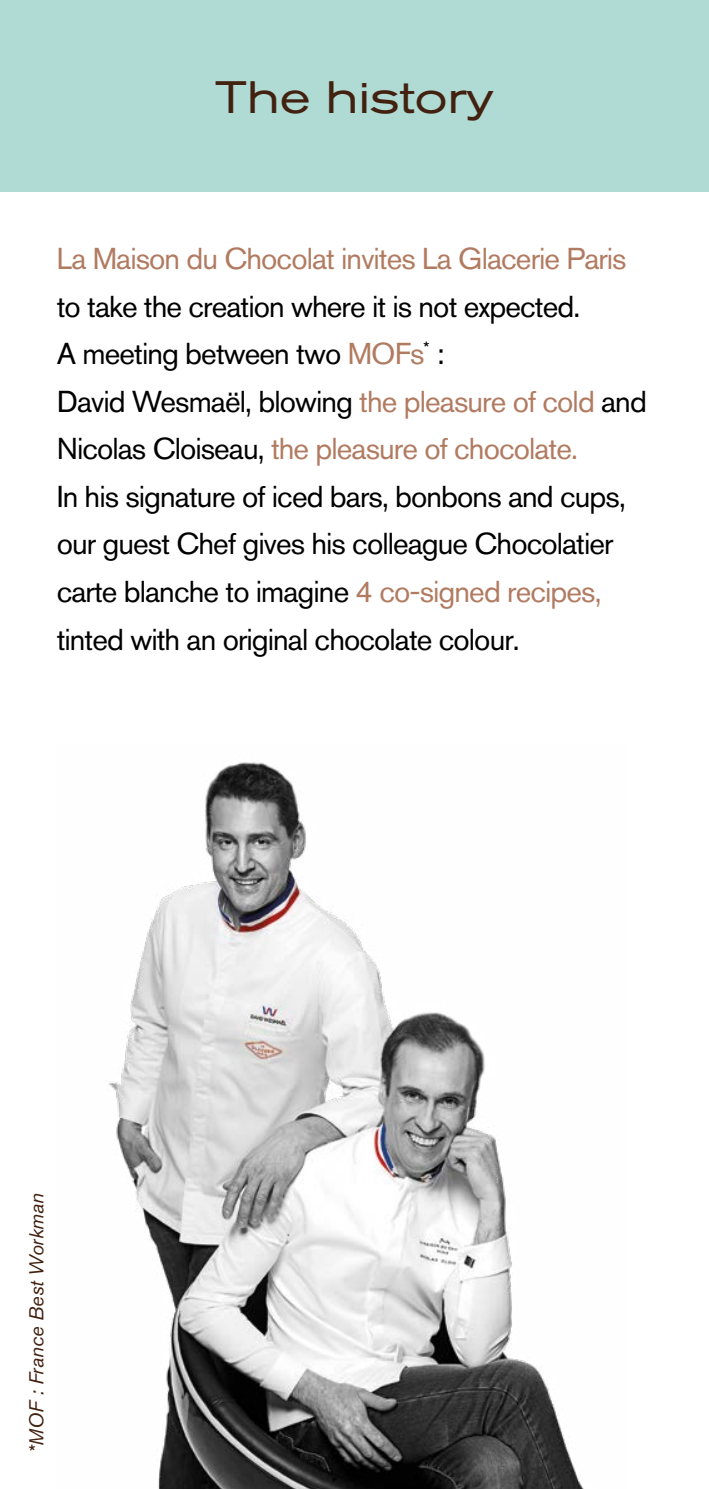
<style>
.page{position:relative;width:709px;height:1489px;background:#fff}
.page>*{position:absolute;margin:0;border:0;box-sizing:border-box;transform-origin:0 0}
.t1{font:expanded 45px "Akzidenz Grotesk BQ";color:#422110}
.t2{font:30px/47.5px "Akzidenz Grotesk BQ";letter-spacing:-.03em;color:#000}
.t3{font:30px "Akzidenz Grotesk BQ";letter-spacing:-.03em;color:#b17b61}
.t4{font:italic 20px "Akzidenz Grotesk Std";color:#422110}
.s1{color:#b17b61}
</style>
<div class="page">
<div style="left:0;top:0;width:709px;height:191px;background:#b0dbd4"></div>
<img style="left:109px;top:762px;width:474px;height:726px">
<h1 class="t1" style="left:215px;top:71px;width:280px">The history</h1>
<p class="t3" style="left:57px;top:241px;width:571px">La Maison du Chocolat invites La Glacerie Paris</p>
<p class="t2" style="left:57px;top:282px;width:591px">to take the creation where it is not expected.<br>A meeting between two <span class="s1">MOFs</span><sup>*</sup> :<br>David Wesmaël, blowing <span class="s1">the pleasure of cold</span> and Nicolas Cloiseau, <span class="s1">the pleasure of chocolate.<br></span>In his signature of iced bars, bonbons and cups, our guest Chef gives his colleague Chocolatier carte blanche to imagine <span class="s1">4 co-signed recipes, </span>tinted with an original chocolate colour.</p>
<p class="t4" style="left:24px;top:1452px;width:261px;rotate:-90deg">*MOF : France Best Workman</p>
</div>
